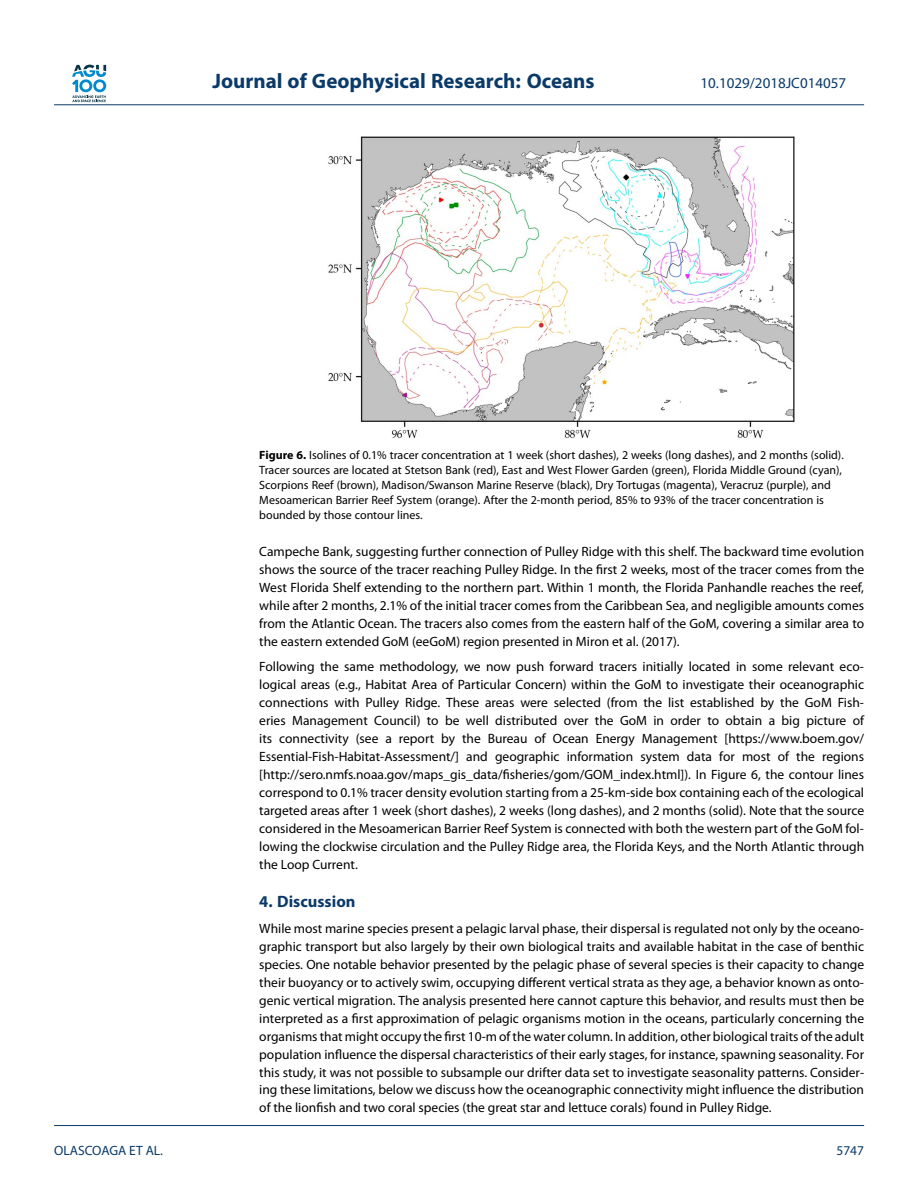
<style>
.page{position:relative;width:918px;height:1188px;background:#fff}
.page>*{position:absolute;margin:0;border:0;box-sizing:border-box;transform-origin:0 0}
.t1{font:700 21px "Myriad Pro";color:#0a3a69}
.t2{font:700 16.5px "Myriad Pro";color:#0a3a69}
.t3{font:15px "Myriad Pro";color:#0a3a69}
.t4{font:13.5px/18px "Myriad Pro";color:#000;text-align:justify}
.t5{font:13.5px "Myriad Pro";color:#0a3a69}
.t6{font:12px/15px "Myriad Pro";color:#000}
.s1{font-weight:700}
</style>
<div class="page">
<svg style="left:72px;top:65px;width:34px;height:37px"></svg>
<hr style="left:54px;top:104px;width:810px;height:1px;background:#0a3a69">
<img style="left:328px;top:136px;width:467px;height:302px">
<hr style="left:54px;top:1125px;width:810px;height:1px;background:#0a3a69">
<h1 class="t1" style="left:212px;top:73px;width:384px">Journal of Geophysical Research: Oceans</h1>
<p class="t3" style="left:701px;top:78px;width:147px">10.1029/2018JC014057</p>
<p class="t6" style="left:259px;top:449px;width:586px"><span class="s1">Figure 6.</span> Isolines of 0.1% tracer concentration at 1 week (short dashes), 2 weeks (long dashes), and 2 months (solid).<br>Tracer sources are located at Stetson Bank (red), East and West Flower Garden (green), Florida Middle Ground (cyan), Scorpions Reef (brown), Madison/Swanson Marine Reserve (black), Dry Tortugas (magenta), Veracruz (purple), and Mesoamerican Barrier Reef System (orange). After the 2-month period, 85% to 93% of the tracer concentration is bounded by those contour lines.</p>
<p class="t4" style="left:259px;top:543px;width:606px">Campeche Bank, suggesting further connection of Pulley Ridge with this shelf. The backward time evolution shows the source of the tracer reaching Pulley Ridge. In the first 2 weeks, most of the tracer comes from the West Florida Shelf extending to the northern part. Within 1 month, the Florida Panhandle reaches the reef, while after 2 months, 2.1% of the initial tracer comes from the Caribbean Sea, and negligible amounts comes from the Atlantic Ocean. The tracers also comes from the eastern half of the GoM, covering a similar area to the eastern extended GoM (eeGoM) region presented in Miron et al. (2017).</p>
<p class="t4" style="left:259px;top:659px;width:606px">Following the same methodology, we now push forward tracers initially located in some relevant eco&shy;logical areas (e.g., Habitat Area of Particular Concern) within the GoM to investigate their oceanographic connections with Pulley Ridge. These areas were selected (from the list established by the GoM Fish&shy;eries Management Council) to be well distributed over the GoM in order to obtain a big picture of its connectivity (see a report by the Bureau of Ocean Energy Management [https://www.boem.gov/ Essential-Fish-Habitat-Assessment/] and geographic information system data for most of the regions [http://sero.nmfs.noaa.gov/maps_gis_data/fisheries/gom/GOM_index.html]). In Figure 6, the contour lines correspond to 0.1% tracer density evolution starting from a 25-km-side box containing each of the ecological targeted areas after 1 week (short dashes), 2 weeks (long dashes), and 2 months (solid). Note that the source considered in the Mesoamerican Barrier Reef System is connected with both the western part of the GoM fol&shy;lowing the clockwise circulation and the Pulley Ridge area, the Florida Keys, and the North Atlantic through the Loop Current.</p>
<p class="t2" style="left:259px;top:895px;width:98px">4. Discussion</p>
<p class="t4" style="left:259px;top:920px;width:606px">While most marine species present a pelagic larval phase, their dispersal is regulated not only by the oceano&shy;graphic transport but also largely by their own biological traits and available habitat in the case of benthic species. One notable behavior presented by the pelagic phase of several species is their capacity to change their buoyancy or to actively swim, occupying different vertical strata as they age, a behavior known as onto&shy;genic vertical migration. The analysis presented here cannot capture this behavior, and results must then be interpreted as a first approximation of pelagic organisms motion in the oceans, particularly concerning the organisms that might occupy the first 10-m of the water column. In addition, other biological traits of the adult population influence the dispersal characteristics of their early stages, for instance, spawning seasonality. For this study, it was not possible to subsample our drifter data set to investigate seasonality patterns. Consider&shy;ing these limitations, below we discuss how the oceanographic connectivity might influence the distribution of the lionfish and two coral species (the great star and lettuce corals) found in Pulley Ridge.</p>
<p class="t5" style="left:54px;top:1145px;width:111px">OLASCOAGA ET AL.</p>
<p class="t5" style="left:836px;top:1145px;width:29px">5747</p>
</div>
